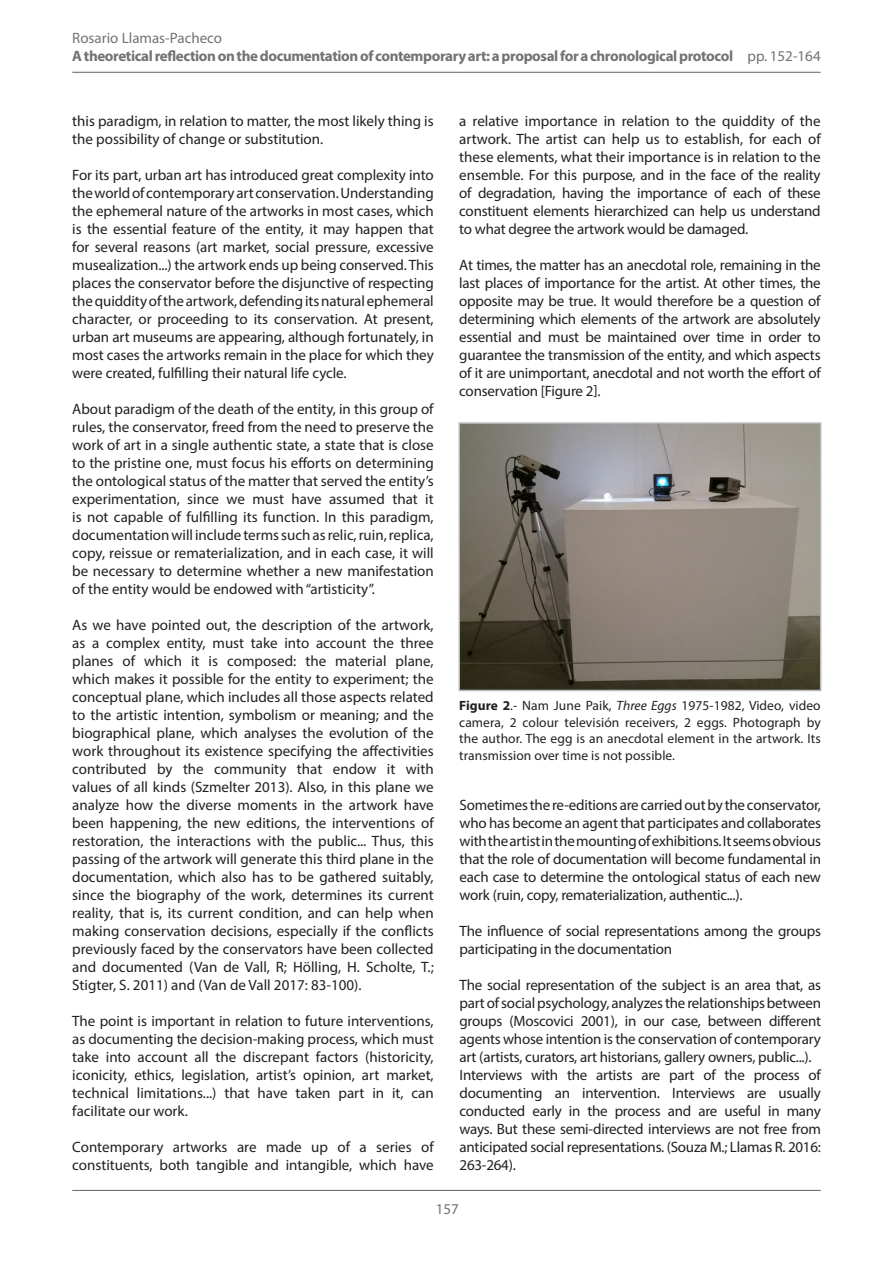
<style>
.page{position:relative;width:893px;height:1263px;background:#fff}
.page>*{position:absolute;margin:0;border:0;box-sizing:border-box;transform-origin:0 0}
.Tipo_de_texto{font:15px/18px "Myriad Pro";letter-spacing:-.005em;color:#231f20;text-align:justify}
.t1{font:700 15px/18px "Myriad Pro";letter-spacing:-.025em;color:#717275}
.t2{font:15px "Myriad Pro";color:#717275}
.Pies_de_foto{font:13.5px/16.5px "Myriad Pro";letter-spacing:.005em;color:#231f20;text-align:justify}
.s1{font-weight:400}
.s2{font-weight:700}
.s3{font-style:italic}
</style>
<div class="page">
<hr style="left:72px;top:72px;width:749px;height:1px;background:#717275">
<hr style="left:72px;top:1190px;width:749px;height:1px;background:#717275">
<img style="left:461px;top:425px;width:357px;height:263px">
<div style="left:458px;top:422px;width:363px;height:269px;border:2px solid #b8b9bc"></div>
<p class="t1" style="left:72px;top:29px;width:750px"><span class="s1">Rosario Llamas-Pacheco<br></span>A theoretical reflection on the documentation of contemporary art: a proposal for a chronological protocol <span class="s1">pp. 152-164</span></p>
<p class="Tipo_de_texto" style="left:72px;top:112px;width:363px">this paradigm, in relation to matter, the most likely thing is the possibility of change or substitution.</p>
<p class="Tipo_de_texto" style="left:72px;top:166px;width:363px">For its part, urban art has introduced great complexity into the world of contemporary art conservation. Understanding the ephemeral nature of the artworks in most cases, which is the essential feature of the entity, it may happen that for several reasons (art market, social pressure, excessive musealization...) the artwork ends up being conserved. This places the conservator before the disjunctive of respecting the quiddity of the artwork, defending its natural ephemeral character, or proceeding to its conservation. At present, urban art museums are appearing, although fortunately, in most cases the artworks remain in the place for which they were created, fulfilling their natural life cycle.</p>
<p class="Tipo_de_texto" style="left:72px;top:400px;width:363px">About paradigm of the death of the entity, in this group of rules, the conservator, freed from the need to preserve the work of art in a single authentic state, a state that is close to the pristine one, must focus his efforts on determining the ontological status of the matter that served the entity’s experimentation, since we must have assumed that it is not capable of fulfilling its function. In this paradigm, documentation will include terms such as relic, ruin, replica, copy, reissue or rematerialization, and in each case, it will be necessary to determine whether a new manifestation of the entity would be endowed with “artisticity”.</p>
<p class="Tipo_de_texto" style="left:72px;top:616px;width:363px">As we have pointed out, the description of the artwork, as a complex entity, must take into account the three planes of which it is composed: the material plane, which makes it possible for the entity to experiment; the conceptual plane, which includes all those aspects related to the artistic intention, symbolism or meaning; and the biographical plane, which analyses the evolution of the work throughout its existence specifying the affectivities contributed by the community that endow it with values of all kinds (Szmelter 2013). Also, in this plane we analyze how the diverse moments in the artwork have been happening, the new editions, the interventions of restoration, the interactions with the public... Thus, this passing of the artwork will generate this third plane in the documentation, which also has to be gathered suitably, since the biography of the work, determines its current reality, that is, its current condition, and can help when making conservation decisions, especially if the conflicts previously faced by the conservators have been collected and documented (Van de Vall, R; Hölling, H. Scholte, T.; Stigter, S. 2011) and (Van de Vall 2017: 83-100).</p>
<p class="Tipo_de_texto" style="left:72px;top:1012px;width:363px">The point is important in relation to future interventions, as documenting the decision-making process, which must take into account all the discrepant factors (historicity, iconicity, ethics, legislation, artist’s opinion, art market, technical limitations...) that have taken part in it, can facilitate our work.</p>
<p class="Tipo_de_texto" style="left:72px;top:1138px;width:363px">Contemporary artworks are made up of a series of constituents, both tangible and intangible, which have</p>
<p class="Tipo_de_texto" style="left:459px;top:112px;width:363px">a relative importance in relation to the quiddity of the artwork. The artist can help us to establish, for each of these elements, what their importance is in relation to the ensemble. For this purpose, and in the face of the reality of degradation, having the importance of each of these constituent elements hierarchized can help us understand to what degree the artwork would be damaged.</p>
<p class="Tipo_de_texto" style="left:459px;top:256px;width:363px">At times, the matter has an anecdotal role, remaining in the last places of importance for the artist. At other times, the opposite may be true. It would therefore be a question of determining which elements of the artwork are absolutely essential and must be maintained over time in order to guarantee the transmission of the entity, and which aspects of it are unimportant, anecdotal and not worth the effort of conservation [Figure 2].</p>
<p class="Pies_de_foto" style="left:459px;top:697px;width:363px"><span class="s2">Figure 2</span>.- Nam June Paik, <span class="s3">Three Eggs</span> 1975-1982, Video, video camera, 2 colour televisión receivers, 2 eggs. Photograph by the author. The egg is an anecdotal element in the artwork. Its transmission over time is not possible.</p>
<p class="Tipo_de_texto" style="left:460px;top:796px;width:363px">Sometimes the re-editions are carried out by the conservator, who has become an agent that participates and collaborates with the artist in the mounting of exhibitions. It seems obvious that the role of documentation will become fundamental in each case to determine the ontological status of each new work (ruin, copy, rematerialization, authentic...).</p>
<p class="Tipo_de_texto" style="left:460px;top:922px;width:363px">The influence of social representations among the groups participating in the documentation</p>
<p class="Tipo_de_texto" style="left:460px;top:976px;width:363px">The social representation of the subject is an area that, as part of social psychology, analyzes the relationships between groups (Moscovici 2001), in our case, between different agents whose intention is the conservation of contemporary art (artists, curators, art historians, gallery owners, public...).</p>
<p class="Tipo_de_texto" style="left:460px;top:1066px;width:363px">Interviews with the artists are part of the process of documenting an intervention. Interviews are usually conducted early in the process and are useful in many ways. But these semi-directed interviews are not free from anticipated social representations. (Souza M.; Llamas R. 2016:<br>263-264).</p>
<p class="t2" style="left:436px;top:1200px;width:25px">157</p>
</div>
